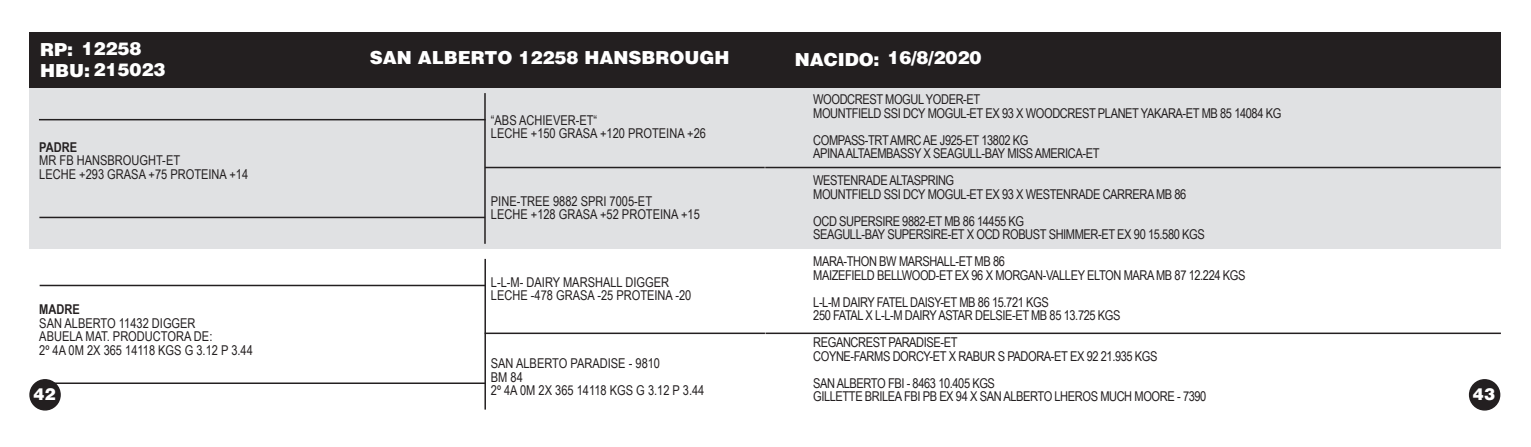
<style>
.page{position:relative;width:1531px;height:447px;background:#fff}
.page>*{position:absolute;margin:0;border:0;box-sizing:border-box;transform-origin:0 0}
.t1{font:18px/20.9px "Switzerland Black Plain";color:#fff}
.t2{font:16.5px "Switzerland Black Plain";color:#fff}
.t3{font:13.5px/13.5px "Arial Narrow";letter-spacing:-.03em;color:#231f20}
.t4{font:13.5px/13.5px "Arial Narrow";color:#231f20}
.t5{font:700 13.5px "Arial Narrow";color:#231f20}
</style>
<div class="page">
<div style="left:765px;top:87px;width:735px;height:162px;background:#e0e1e3"></div>
<div style="left:29px;top:87px;width:736px;height:162px;background:#e0e1e3"></div>
<div style="left:29px;top:33px;width:736px;height:55px;background:#231f20"></div>
<div style="left:765px;top:33px;width:735px;height:55px;background:#231f20"></div>
<hr style="left:765px;top:167px;width:735px;height:1px;background:#231f20">
<hr style="left:485px;top:167px;width:280px;height:1px;background:#231f20">
<hr style="left:484px;top:93px;width:2px;height:151px;background:#231f20">
<hr style="left:39px;top:119px;width:447px;height:1px;background:#231f20">
<hr style="left:39px;top:216px;width:446px;height:2px;background:#231f20">
<hr style="left:765px;top:332px;width:736px;height:2px;background:#231f20">
<hr style="left:485px;top:332px;width:280px;height:2px;background:#231f20">
<hr style="left:484px;top:259px;width:2px;height:150px;background:#231f20">
<hr style="left:40px;top:284px;width:445px;height:2px;background:#231f20">
<hr style="left:40px;top:382px;width:446px;height:2px;background:#231f20">
<div style="left:30px;top:379px;width:30px;height:30px;background:#231f20;border-radius:50%"></div>
<div style="left:29px;top:379px;width:32px;height:31px;border:2px solid #231f20;border-radius:50%"></div>
<div style="left:1469px;top:379px;width:30px;height:30px;background:#231f20;border-radius:50%"></div>
<div style="left:1469px;top:379px;width:31px;height:31px;border:2px solid #231f20;border-radius:50%"></div>
<h1 class="t1" style="left:81px;top:38px;width:62px">12258</h1>
<h1 class="t1" style="left:40px;top:38px;width:127px">RP:<br>HBU: 215023</h1>
<h1 class="t1" style="left:795px;top:49px;width:86px">NACIDO:</h1>
<h1 class="t1" style="left:370px;top:47px;width:361px">SAN ALBERTO 12258 HANSBROUGH</h1>
<h1 class="t1" style="left:887px;top:47px;width:96px">16/8/2020</h1>
<p class="t3" style="left:813px;top:92px;width:470px">WOODCREST MOGUL YODER-ET<br>MOUNTFIELD SSI DCY MOGUL-ET EX 93 X WOODCREST PLANET YAKARA-ET MB 85 14084 KG</p>
<p class="t3" style="left:813px;top:132px;width:288px">COMPASS-TRT AMRC AE J925-ET 13802 KG<br>APINA ALTAEMBASSY X SEAGULL-BAY MISS AMERICA-ET</p>
<p class="t3" style="left:813px;top:173px;width:375px">WESTENRADE ALTASPRING<br>MOUNTFIELD SSI DCY MOGUL-ET EX 93 X WESTENRADE CARRERA MB 86</p>
<p class="t3" style="left:813px;top:213px;width:393px">OCD SUPERSIRE 9882-ET MB 86 14455 KG<br>SEAGULL-BAY SUPERSIRE-ET X OCD ROBUST SHIMMER-ET EX 90 15.580 KGS</p>
<p class="t3" style="left:813px;top:254px;width:434px">MARA-THON BW MARSHALL-ET MB 86<br>MAIZEFIELD BELLWOOD-ET EX 96 X MORGAN-VALLEY ELTON MARA MB 87 12.224 KGS</p>
<p class="t3" style="left:813px;top:294px;width:309px">L-L-M DAIRY FATEL DAISY-ET MB 86 15.721 KGS<br>250 FATAL X L-L-M DAIRY ASTAR DELSIE-ET MB 85 13.725 KGS</p>
<p class="t3" style="left:813px;top:335px;width:346px">REGANCREST PARADISE-ET<br>COYNE-FARMS DORCY-ET X RABUR S PADORA-ET EX 92 21.935 KGS</p>
<p class="t3" style="left:813px;top:375px;width:395px">SAN ALBERTO FBI - 8463 10.405 KGS<br>GILLETTE BRILEA FBI PB EX 94 X SAN ALBERTO LHEROS MUCH MOORE - 7390</p>
<p class="t4" style="left:491px;top:113px;width:217px">“ABS ACHIEVER-ET“<br>LECHE +150 GRASA +120 PROTEINA +26</p>
<p class="t5" style="left:39px;top:137px;width:39px">PADRE</p>
<p class="t4" style="left:39px;top:153px;width:210px">MR FB HANSBROUGHT-ET<br>LECHE +293 GRASA +75 PROTEINA +14</p>
<p class="t4" style="left:491px;top:194px;width:210px">PINE-TREE 9882 SPRI 7005-ET<br>LECHE +128 GRASA +52 PROTEINA +15</p>
<p class="t4" style="left:491px;top:275px;width:202px">L-L-M- DAIRY MARSHALL DIGGER<br>LECHE -478 GRASA -25 PROTEINA -20</p>
<p class="t5" style="left:39px;top:299px;width:42px">MADRE</p>
<p class="t4" style="left:39px;top:315px;width:215px">SAN ALBERTO 11432 DIGGER<br>ABUELA MAT. PRODUCTORA DE:<br>2º 4A 0M 2X 365 14118 KGS G 3.12 P 3.44</p>
<p class="t4" style="left:491px;top:356px;width:215px">SAN ALBERTO PARADISE - 9810<br>BM 84<br>2º 4A 0M 2X 365 14118 KGS G 3.12 P 3.44</p>
<p class="t2" style="left:33px;top:383px;width:24px">42</p>
<p class="t2" style="left:1473px;top:383px;width:24px">43</p>
</div>
